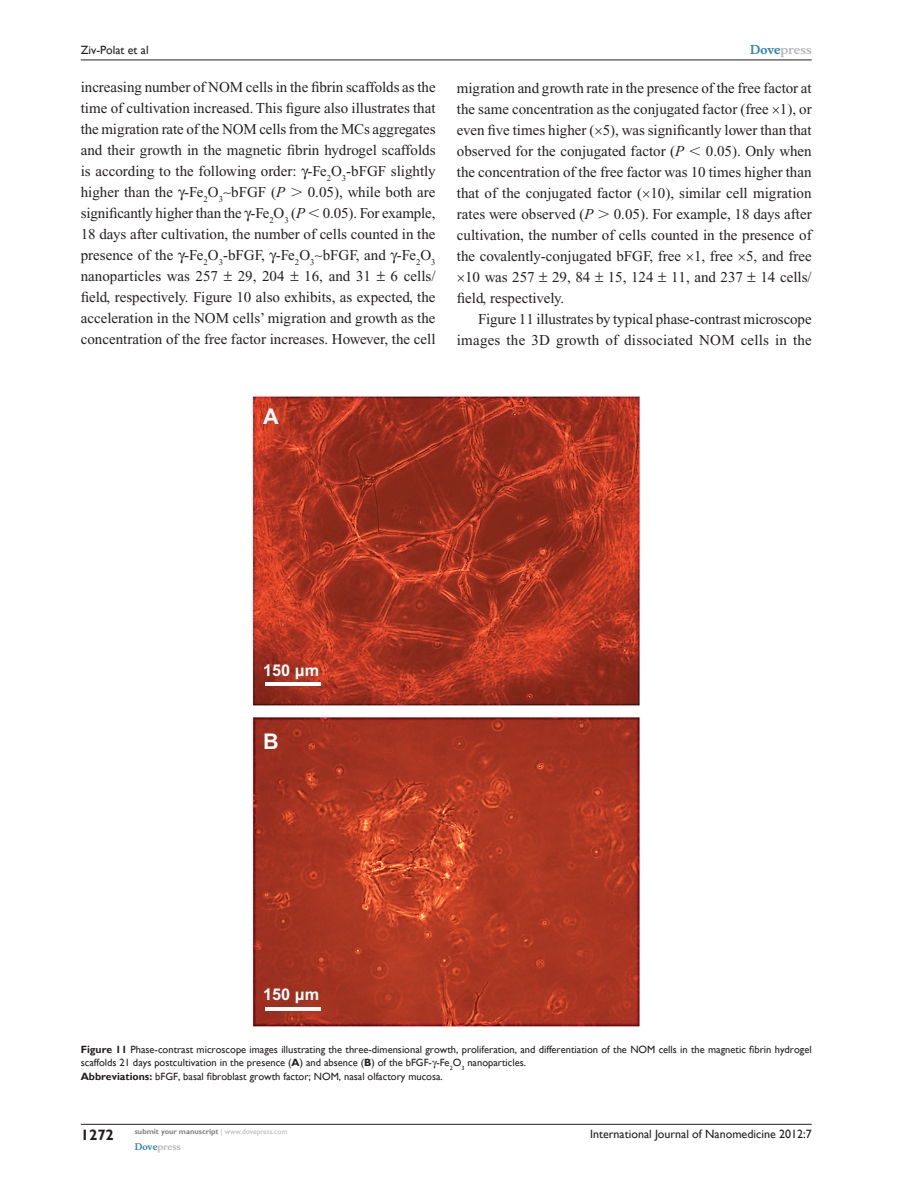
<style>
.page{position:relative;width:918px;height:1188px;background:#fff}
.page>*{position:absolute;margin:0;border:0;box-sizing:border-box;transform-origin:0 0}
.t1{font:700 21.6px "Arial";color:#fff}
.t2{font:700 16.2px "Arial";color:#fff}
.t3{font:15px/21px "Times New Roman";color:#231f20;text-align:justify}
.t4{font:700 15px "Gill Sans";color:#231f20}
.t5{font:12px "Gill Sans";color:#231f20}
.t6{font:700 12px "Musee";color:#b8b9bc}
.t7{font:10.5px/13.5px "Gill Sans";color:#231f20}
.t8{font:700 9px "Musee";color:#b8b9bc}
.t9{font:700 7.5px "Gill Sans";color:#808285}
.s1{font-style:italic}
.s2{font-family:"Mathematical Pi One"}
.s3{color:#3485ae}
.s4{font-weight:700}
.s5{font-weight:400;color:#b8b9bc}
</style>
<div class="page">
<img style="left:252px;top:396px;width:388px;height:631px">
<hr style="left:265px;top:682px;width:55px;height:3px;background:#fff">
<hr style="left:265px;top:1008px;width:55px;height:3px;background:#fff">
<hr style="left:81px;top:1124px;width:731px;height:1px;background:#231f20">
<hr style="left:81px;top:60px;width:731px;height:1px;background:#231f20">
<p class="t5" style="left:81px;top:43px;width:69px">Ziv-Polat et al</p>
<p class="t3" style="left:81px;top:77px;width:356px">increasing number of NOM cells in the fibrin scaffolds as the time of cultivation increased. This figure also illustrates that the migration rate of the NOM cells from the MCs aggregates and their growth in the magnetic fibrin hydrogel scaffolds is according to the following order: -Fe<sub>2</sub>O<sub>3</sub>-bFGF slightly higher than the -Fe<sub>2</sub>O<sub>3</sub>∼bFGF (<span class="s1">P</span> <span class="s2">.</span> 0.05), while both are significantly higher than the -Fe<sub>2</sub>O<sub>3</sub> (<span class="s1">P</span> <span class="s2">,</span> 0.05). For example, 18 days after cultivation, the number of cells counted in the presence of the -Fe<sub>2</sub>O<sub>3</sub>-bFGF, -Fe<sub>2</sub>O<sub>3</sub>∼bFGF, and -Fe<sub>2</sub>O<sub>3 </sub>nanoparticles was 257</p>
<p class="t3" style="left:81px;top:266px;width:356px;text-indent:310px">6 cells/ field, respectively. Figure 10 also exhibits, as expected, the acceleration in the NOM cells’ migration and growth as the concentration of the free factor increases. However, the cell</p>
<p class="t3" style="left:238px;top:266px;width:48px">29, 204</p>
<p class="t3" style="left:304px;top:266px;width:68px">16, and 31</p>
<p class="t6" style="left:750px;top:43px;width:63px"><span class="s3">Dove</span>press</p>
<p class="t3" style="left:457px;top:77px;width:356px">migration and growth rate in the presence of the free factor at</p>
<p class="t3" style="left:457px;top:98px;width:356px">the same concentration as the conjugated factor (free 1), or</p>
<p class="t3" style="left:457px;top:119px;width:356px">even five times higher ( 5), was significantly lower than that</p>
<p class="t3" style="left:457px;top:140px;width:356px">observed for the conjugated factor (<span class="s1">P</span> <span class="s2">,</span> 0.05). Only when</p>
<p class="t3" style="left:457px;top:161px;width:356px">the concentration of the free factor was 10 times higher than</p>
<p class="t3" style="left:457px;top:182px;width:356px">that of the conjugated factor ( 10), similar cell migration</p>
<p class="t3" style="left:457px;top:203px;width:356px">rates were observed (<span class="s1">P</span> <span class="s2">.</span> 0.05). For example, 18 days after</p>
<p class="t3" style="left:457px;top:224px;width:356px">cultivation, the number of cells counted in the presence of</p>
<p class="t3" style="left:457px;top:245px;width:356px">the covalently-conjugated bFGF, free 1, free 5, and free</p>
<p class="t3" style="left:465px;top:266px;width:348px">10 was 257 29, 84 15, 124 11, and 237 14 cells/</p>
<p class="t3" style="left:457px;top:287px;width:109px">field, respectively.</p>
<p class="t3" style="left:478px;top:308px;width:335px">Figure 11 illustrates by typical phase-contrast microscope</p>
<p class="t3" style="left:457px;top:329px;width:357px">images the 3D growth of dissociated NOM cells in the</p>
<h1 class="t1" style="left:263px;top:404px;width:17px">A</h1>
<p class="t2" style="left:263px;top:661px;width:57px">150 µm</p>
<h1 class="t1" style="left:263px;top:729px;width:17px">B</h1>
<p class="t2" style="left:263px;top:985px;width:57px">150 µm</p>
<p class="t7" style="left:81px;top:1042px;width:732px"><span class="s4">Figure 11</span> Phase-contrast microscope images illustrating the three-dimensional growth, proliferation, and differentiation of the NOM cells in the magnetic fibrin hydrogel scaffolds 21 days postcultivation in the presence (<span class="s4">A</span>) and absence (<span class="s4">B</span>) of the bFGF- -Fe<sub>2</sub>O<sub>3</sub> nanoparticles.<br><span class="s4">Abbreviations:</span> bFGF, basal fibroblast growth factor; NOM, nasal olfactory mucosa.</p>
<p class="t4" style="left:81px;top:1126px;width:35px">1272</p>
<p class="t9" style="left:135px;top:1127px;width:154px">submit your manuscript <span class="s5">| www.dovepress.com</span></p>
<p class="t8" style="left:135px;top:1141px;width:48px"><span class="s3">Dove</span>press</p>
<p class="t5" style="left:590px;top:1127px;width:223px">International Journal of Nanomedicine 2012:7</p>
</div>
